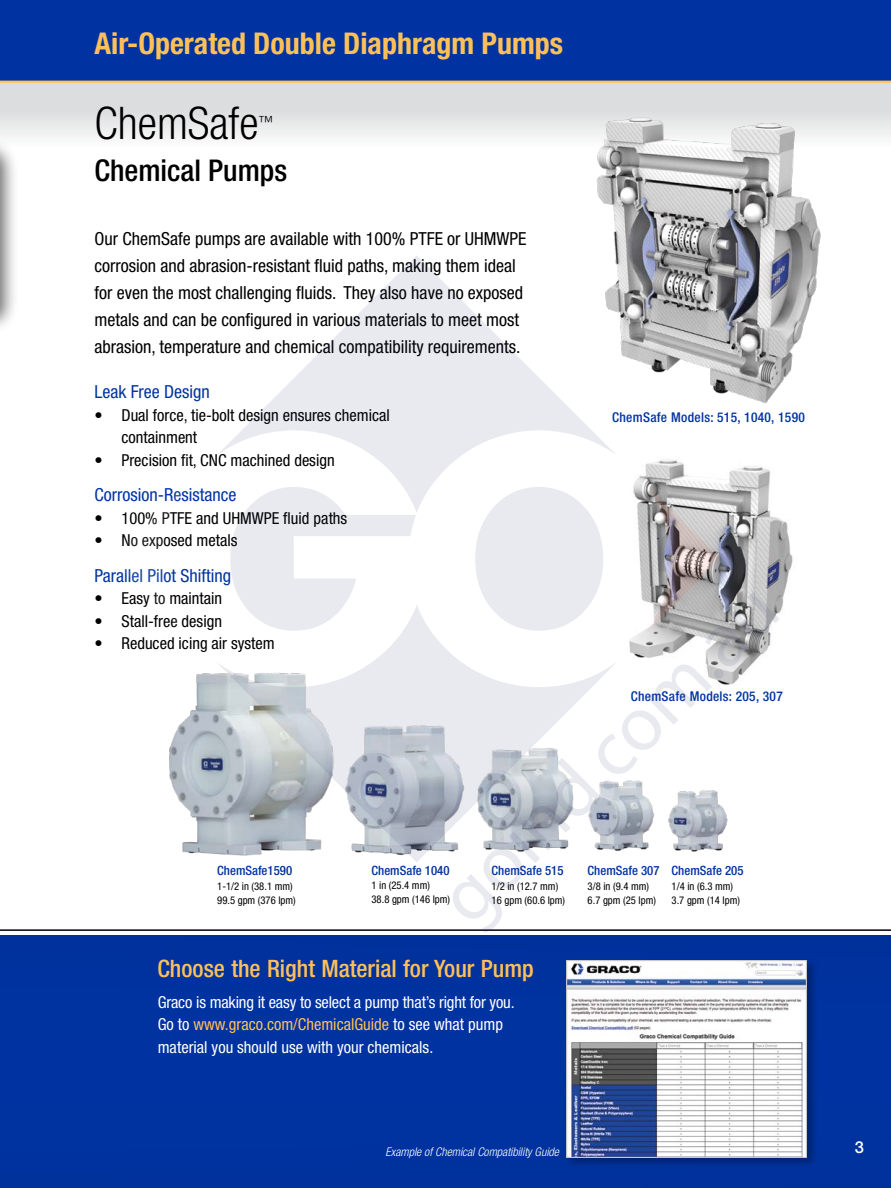
<style>
.page{position:relative;width:891px;height:1188px;background:#fff}
.page>*{position:absolute;margin:0;border:0;box-sizing:border-box;transform-origin:0 0}
.t1{font:300 condensed 45px "Helvetica Neue LT Std";color:#000}
.t2{font:700 condensed 30px "Helvetica Neue LT Std";color:#fec057}
.t3{font:500 condensed 30px "Helvetica Neue LT Std";color:#000}
.t4{font:500 condensed 24px "Helvetica Neue LT Std";color:#fec057}
.t5{font:condensed 18px/27px "Helvetica Neue LT Std";color:#000}
.t6{font:condensed 18px "Helvetica Neue LT Std";color:#0033a1}
.t7{font:condensed 16.5px/22.5px "Helvetica Neue LT Std";color:#000}
.t8{font:condensed 16.5px/22.5px "Helvetica Neue LT Std";color:#fff}
.t9{font:500 16.5px "Helvetica Neue LT Std";color:#fff}
.t10{font:300 condensed 15.45px "Helvetica Neue LT Std";color:#000}
.t11{font:500 condensed 13.5px "Helvetica Neue LT Std";letter-spacing:.02em;color:#0033a1}
.t12{font:500 condensed 12.9px "Helvetica Neue LT Std";color:#0033a1}
.t13{font:italic 300 condensed 12px "Helvetica Neue LT Std";color:#fff}
.t14{font:condensed 10.65px/14.2px "Helvetica Neue LT Std";color:#000}
.s1{color:#fec057}
</style>
<div class="page">
<div style="left:0;top:83px;width:891px;height:64px;background:linear-gradient(to bottom,#d3d5d6,#f6f7f7)"></div>
<div style="left:0;top:935px;width:891px;height:253px;background:#0032a0"></div>
<div style="left:0;top:0;width:891px;height:81px;background:#0033a1"></div>
<hr style="left:0;top:929px;width:891px;height:2px;background:#000">
<hr style="left:0;top:81px;width:891px;height:2px;background:#fec057">
<div style="left:0;top:138px;width:20px;height:197px;background:#000;opacity:.59"></div>
<svg style="left:0;top:149px;width:1px;height:167px"></svg>
<div style="left:563px;top:957px;width:255px;height:213px;background:#000;opacity:.3"></div>
<img style="left:568px;top:962px;width:237px;height:194px">
<div style="left:566px;top:960px;width:241px;height:198px;border:1px solid #c7c8ca"></div>
<img style="left:169px;top:673px;width:46px;height:181px">
<img style="left:634px;top:459px;width:159px;height:153px">
<img style="left:582px;top:111px;width:248px;height:293px">
<svg style="left:217px;top:255px;width:400px;height:258px"></svg>
<svg style="left:215px;top:605px;width:235px;height:257px"></svg>
<svg style="left:230px;top:487px;width:186px;height:144px"></svg>
<svg style="left:450px;top:485px;width:330px;height:448px"></svg>
<h2 class="t2" style="left:94px;top:26px;width:470px">Air-Operated Double Diaphragm Pumps</h2>
<h1 class="t1" style="left:94px;top:97px;width:166px">ChemSafe</h1>
<p class="t10" style="left:259px;top:112px;width:17px">™</p>
<h2 class="t3" style="left:94px;top:152px;width:194px">Chemical Pumps</h2>
<p class="t5" style="left:94px;top:225px;width:434px">Our ChemSafe pumps are available with 100% PTFE or UHMWPE corrosion and abrasion-resistant fluid paths, making them ideal for even the most challenging fluids. They also have no exposed metals and can be configured in various materials to meet most abrasion, temperature and chemical compatibility requirements.</p>
<p class="t6" style="left:94px;top:382px;width:117px">Leak Free Design</p>
<p class="t7" style="left:121px;top:404px;width:270px;text-indent:-27px">• Dual force, tie-bolt design ensures chemical containment</p>
<p class="t7" style="left:94px;top:449px;width:242px">• Precision fit, CNC machined design</p>
<p class="t6" style="left:94px;top:485px;width:143px">Corrosion-Resistance</p>
<p class="t7" style="left:94px;top:507px;width:254px">• 100% PTFE and UHMWPE fluid paths</p>
<p class="t7" style="left:94px;top:529px;width:145px">• No exposed metals</p>
<p class="t6" style="left:94px;top:565px;width:138px">Parallel Pilot Shifting</p>
<p class="t7" style="left:94px;top:587px;width:129px">• Easy to maintain</p>
<p class="t7" style="left:94px;top:610px;width:129px">• Stall-free design</p>
<p class="t7" style="left:94px;top:632px;width:182px">• Reduced icing air system</p>
<p class="t11" style="left:612px;top:409px;width:194px">ChemSafe Models: 515, 1040, 1590</p>
<p class="t11" style="left:631px;top:688px;width:154px">ChemSafe Models: 205, 307</p>
<p class="t12" style="left:217px;top:863px;width:76px">ChemSafe1590</p>
<p class="t14" style="left:217px;top:879px;width:80px">1-1/2 in (38.1 mm)<br>99.5 gpm (376 lpm)</p>
<p class="t12" style="left:372px;top:863px;width:80px">ChemSafe 1040</p>
<p class="t14" style="left:372px;top:878px;width:80px">1 in (25.4 mm)<br>38.8 gpm (146 lpm)</p>
<p class="t12" style="left:492px;top:863px;width:73px">ChemSafe 515</p>
<p class="t14" style="left:492px;top:879px;width:75px">1/2 in (12.7 mm)<br>16 gpm (60.6 lpm)</p>
<p class="t12" style="left:588px;top:863px;width:73px">ChemSafe 307</p>
<p class="t14" style="left:588px;top:879px;width:70px">3/8 in (9.4 mm)<br>6.7 gpm (25 lpm)</p>
<p class="t12" style="left:672px;top:863px;width:73px">ChemSafe 205</p>
<p class="t14" style="left:672px;top:879px;width:70px">1/4 in (6.3 mm)<br>3.7 gpm (14 lpm)</p>
<h3 class="t4" style="left:158px;top:954px;width:378px">Choose the Right Material for Your Pump</h3>
<p class="t8" style="left:158px;top:990px;width:359px">Graco is making it easy to select a pump that’s right for you.<br>Go to <span class="s1">www.graco.com/ChemicalGuide</span> to see what pump material you should use with your chemicals.</p>
<p class="t13" style="left:386px;top:1145px;width:175px">Example of Chemical Compatibility Guide</p>
<p class="t9" style="left:855px;top:1137px;width:11px">3</p>
</div>
